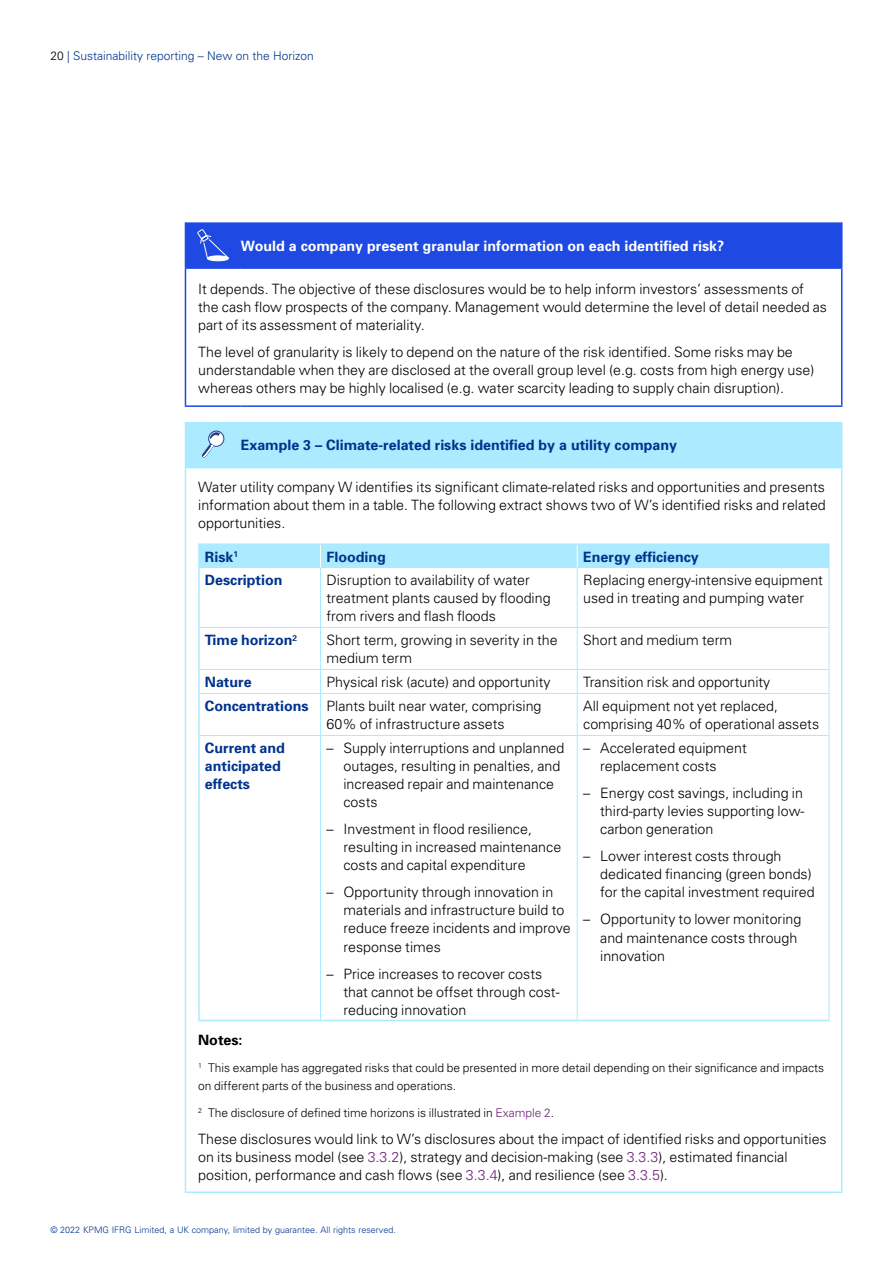
<style>
.page{position:relative;width:893px;height:1263px;background:#fff}
.page>*{position:absolute;margin:0;border:0;box-sizing:border-box;transform-origin:0 0}
.Bodycopy_9_5pt{font:300 14.25px/18px "Univers";color:#000}
.Bullets_9_5pt{font:300 14.25px/18px "Univers";color:#000}
.Table_Body_9_5pt{font:300 14.25px/18px "Univers";color:#000}
.Table_Body_9_5pt-2{font:700 14.25px/18px "Univers";color:#00338d}
.Table_Header{font:700 14.25px "Univers";color:#fff}
.Example_Heading{font:700 14.25px "Univers";color:#00338d}
.Table_Header-2{font:700 14.25px "Univers";color:#00338d}
.Bullets_9_5pt-2{font:700 14.25px "Univers";color:#000}
.Bodycopy_9_5pt-2{font:300 12px/18px "Univers";color:#000}
.t1{font:300 12px "Univers";color:#00338d}
.t2{font:300 9px "Univers";color:#00338d}
.s1{color:#000}
.s2{color:#6d2077}
</style>
<div class="page">
<hr style="left:185px;top:267px;width:56px;height:2px;background:#1e49e2">
<hr style="left:185px;top:269px;width:1px;height:136px;background:#1e49e2">
<hr style="left:241px;top:267px;width:601px;height:2px;background:#1e49e2">
<hr style="left:841px;top:269px;width:1px;height:136px;background:#1e49e2">
<hr style="left:185px;top:405px;width:56px;height:2px;background:#1e49e2">
<hr style="left:241px;top:405px;width:601px;height:2px;background:#1e49e2">
<div style="left:185px;top:222px;width:657px;height:46px;background:#1e49e2"></div>
<hr style="left:185px;top:468px;width:1px;height:45px;background:#aceaff">
<hr style="left:841px;top:468px;width:1px;height:45px;background:#aceaff">
<hr style="left:185px;top:513px;width:1px;height:678px;background:#aceaff">
<hr style="left:841px;top:513px;width:1px;height:678px;background:#aceaff">
<hr style="left:185px;top:1191px;width:56px;height:2px;background:#aceaff">
<hr style="left:241px;top:1191px;width:601px;height:2px;background:#aceaff">
<div style="left:185px;top:422px;width:657px;height:46px;background:#aceaff"></div>
<hr style="left:198px;top:543px;width:122px;height:2px;background:#aceaff">
<hr style="left:198px;top:545px;width:2px;height:22px;background:#aceaff">
<hr style="left:320px;top:543px;width:257px;height:2px;background:#aceaff">
<hr style="left:577px;top:543px;width:252px;height:2px;background:#aceaff">
<hr style="left:198px;top:567px;width:2px;height:60px;background:#aceaff">
<hr style="left:198px;top:627px;width:2px;height:42px;background:#aceaff">
<hr style="left:198px;top:669px;width:2px;height:24px;background:#aceaff">
<hr style="left:198px;top:693px;width:2px;height:42px;background:#aceaff">
<hr style="left:198px;top:735px;width:2px;height:285px;background:#aceaff">
<hr style="left:198px;top:1020px;width:122px;height:1px;background:#aceaff">
<hr style="left:320px;top:1020px;width:257px;height:1px;background:#aceaff">
<hr style="left:577px;top:1020px;width:252px;height:1px;background:#aceaff">
<hr style="left:200px;top:567px;width:120px;height:1px;background:#aceaff">
<hr style="left:320px;top:567px;width:257px;height:1px;background:#aceaff">
<hr style="left:320px;top:568px;width:1px;height:59px;background:#aceaff">
<hr style="left:577px;top:567px;width:252px;height:1px;background:#aceaff">
<hr style="left:577px;top:568px;width:1px;height:59px;background:#aceaff">
<hr style="left:829px;top:568px;width:1px;height:59px;background:#aceaff">
<hr style="left:200px;top:627px;width:120px;height:1px;background:#aceaff">
<hr style="left:320px;top:627px;width:257px;height:1px;background:#aceaff">
<hr style="left:320px;top:628px;width:1px;height:41px;background:#aceaff">
<hr style="left:577px;top:627px;width:252px;height:1px;background:#aceaff">
<hr style="left:577px;top:628px;width:1px;height:41px;background:#aceaff">
<hr style="left:829px;top:628px;width:1px;height:41px;background:#aceaff">
<hr style="left:200px;top:669px;width:120px;height:1px;background:#aceaff">
<hr style="left:320px;top:669px;width:257px;height:1px;background:#aceaff">
<svg style="left:320px;top:670px;width:1px;height:23px"></svg>
<hr style="left:577px;top:669px;width:252px;height:1px;background:#aceaff">
<svg style="left:577px;top:670px;width:1px;height:23px"></svg>
<svg style="left:829px;top:670px;width:1px;height:23px"></svg>
<hr style="left:200px;top:693px;width:120px;height:1px;background:#aceaff">
<hr style="left:320px;top:693px;width:257px;height:1px;background:#aceaff">
<hr style="left:320px;top:694px;width:1px;height:41px;background:#aceaff">
<hr style="left:577px;top:693px;width:252px;height:1px;background:#aceaff">
<hr style="left:577px;top:694px;width:1px;height:41px;background:#aceaff">
<hr style="left:829px;top:694px;width:1px;height:41px;background:#aceaff">
<hr style="left:200px;top:735px;width:120px;height:1px;background:#aceaff">
<hr style="left:320px;top:735px;width:257px;height:1px;background:#aceaff">
<hr style="left:320px;top:736px;width:1px;height:284px;background:#aceaff">
<hr style="left:577px;top:735px;width:252px;height:1px;background:#aceaff">
<hr style="left:577px;top:736px;width:1px;height:284px;background:#aceaff">
<hr style="left:829px;top:736px;width:1px;height:284px;background:#aceaff">
<div style="left:200px;top:544px;width:630px;height:23px;background:#aceaff"></div>
<p class="t1" style="left:50px;top:48px;width:265px"><span class="s1">20</span> | Sustainability reporting – New on the Horizon</p>
<p class="Table_Header" style="left:241px;top:237px;width:485px">Would a company present granular information on each identified risk?</p>
<p class="Bodycopy_9_5pt" style="left:198px;top:280px;width:630px">It depends. The objective of these disclosures would be to help inform investors’ assessments of the cash flow prospects of the company. Management would determine the level of detail needed as part of its assessment of materiality.</p>
<p class="Bodycopy_9_5pt" style="left:198px;top:343px;width:618px">The level of granularity is likely to depend on the nature of the risk identified. Some risks may be understandable when they are disclosed at the overall group level (e.g. costs from high energy use) whereas others may be highly localised (e.g. water scarcity leading to supply chain disruption).</p>
<p class="Example_Heading" style="left:241px;top:437px;width:438px">Example 3 – Climate-related risks identified by a utility company</p>
<p class="Bodycopy_9_5pt" style="left:198px;top:478px;width:629px;text-align:justify">Water utility company W identifies its significant climate-related risks and opportunities and presents information about them in a table. The following extract shows two of W’s identified risks and related opportunities.</p>
<p class="Table_Header-2" style="left:205px;top:548px;width:35px">Risk<sup>1</sup></p>
<p class="Table_Header-2" style="left:326px;top:548px;width:61px">Flooding</p>
<p class="Table_Header-2" style="left:583px;top:548px;width:117px">Energy efficiency</p>
<p class="Table_Body_9_5pt-2" style="left:205px;top:571px;width:79px">Description</p>
<p class="Table_Body_9_5pt" style="left:326px;top:571px;width:226px">Disruption to availability of water treatment plants caused by flooding from rivers and flash floods</p>
<p class="Table_Body_9_5pt" style="left:583px;top:571px;width:241px">Replacing energy-intensive equipment used in treating and pumping water</p>
<p class="Table_Body_9_5pt-2" style="left:205px;top:631px;width:94px">Time horizon<sup>2</sup></p>
<p class="Table_Body_9_5pt" style="left:326px;top:631px;width:233px">Short term, growing in severity in the medium term</p>
<p class="Table_Body_9_5pt" style="left:583px;top:631px;width:150px">Short and medium term</p>
<p class="Table_Body_9_5pt-2" style="left:205px;top:673px;width:48px">Nature</p>
<p class="Table_Body_9_5pt" style="left:326px;top:673px;width:226px">Physical risk (acute) and opportunity</p>
<p class="Table_Body_9_5pt" style="left:583px;top:673px;width:189px">Transition risk and opportunity</p>
<p class="Table_Body_9_5pt-2" style="left:205px;top:697px;width:105px">Concentrations</p>
<p class="Table_Body_9_5pt" style="left:326px;top:697px;width:217px">Plants built near water, comprising<br>60% of infrastructure assets</p>
<p class="Table_Body_9_5pt" style="left:583px;top:697px;width:237px">All equipment not yet replaced, comprising 40% of operational assets</p>
<p class="Table_Body_9_5pt-2" style="left:205px;top:739px;width:81px">Current and anticipated effects</p>
<p class="Bullets_9_5pt" style="left:343px;top:739px;width:222px;text-indent:-17px">– Supply interruptions and unplanned outages, resulting in penalties, and increased repair and maintenance costs</p>
<p class="Bullets_9_5pt" style="left:343px;top:820px;width:219px;text-indent:-17px">– Investment in flood resilience, resulting in increased maintenance costs and capital expenditure</p>
<p class="Bullets_9_5pt" style="left:343px;top:883px;width:229px;text-indent:-17px">– Opportunity through innovation in materials and infrastructure build to reduce freeze incidents and improve response times</p>
<p class="Bullets_9_5pt" style="left:343px;top:964px;width:218px;text-indent:-17px">– Price increases to recover costs that cannot be offset through cost&shy;reducing innovation</p>
<p class="Bullets_9_5pt" style="left:600px;top:739px;width:148px;text-indent:-17px">– Accelerated equipment replacement costs</p>
<p class="Bullets_9_5pt" style="left:600px;top:784px;width:206px;text-align:justify;text-indent:-17px">– Energy cost savings, including in third-party levies supporting low&shy;carbon generation</p>
<p class="Bullets_9_5pt" style="left:600px;top:847px;width:216px;text-indent:-17px">– Lower interest costs through dedicated financing (green bonds) for the capital investment required</p>
<p class="Bullets_9_5pt" style="left:600px;top:910px;width:203px;text-indent:-17px">– Opportunity to lower monitoring and maintenance costs through innovation</p>
<p class="Bullets_9_5pt-2" style="left:198px;top:1031px;width:46px">Notes:</p>
<p class="Bodycopy_9_5pt-2" style="left:198px;top:1058px;width:628px"><sup>1</sup> This example has aggregated risks that could be presented in more detail depending on their significance and impacts on different parts of the business and operations.</p>
<p class="Bodycopy_9_5pt-2" style="left:198px;top:1103px;width:357px"><sup>2</sup> The disclosure of defined time horizons is illustrated in <span class="s2">Example 2</span>.</p>
<p class="Bodycopy_9_5pt" style="left:198px;top:1129px;width:630px">These disclosures would link to W’s disclosures about the impact of identified risks and opportunities on its business model (see <span class="s2">3.3.2</span>), strategy and decision-making (see <span class="s2">3.3.3</span>), estimated financial position, performance and cash flows (see <span class="s2">3.3.4</span>), and resilience (see <span class="s2">3.3.5</span>).</p>
<p class="t2" style="left:50px;top:1224px;width:347px">© 2022 KPMG IFRG Limited, a UK company, limited by guarantee. All rights reserved.</p>
</div>
